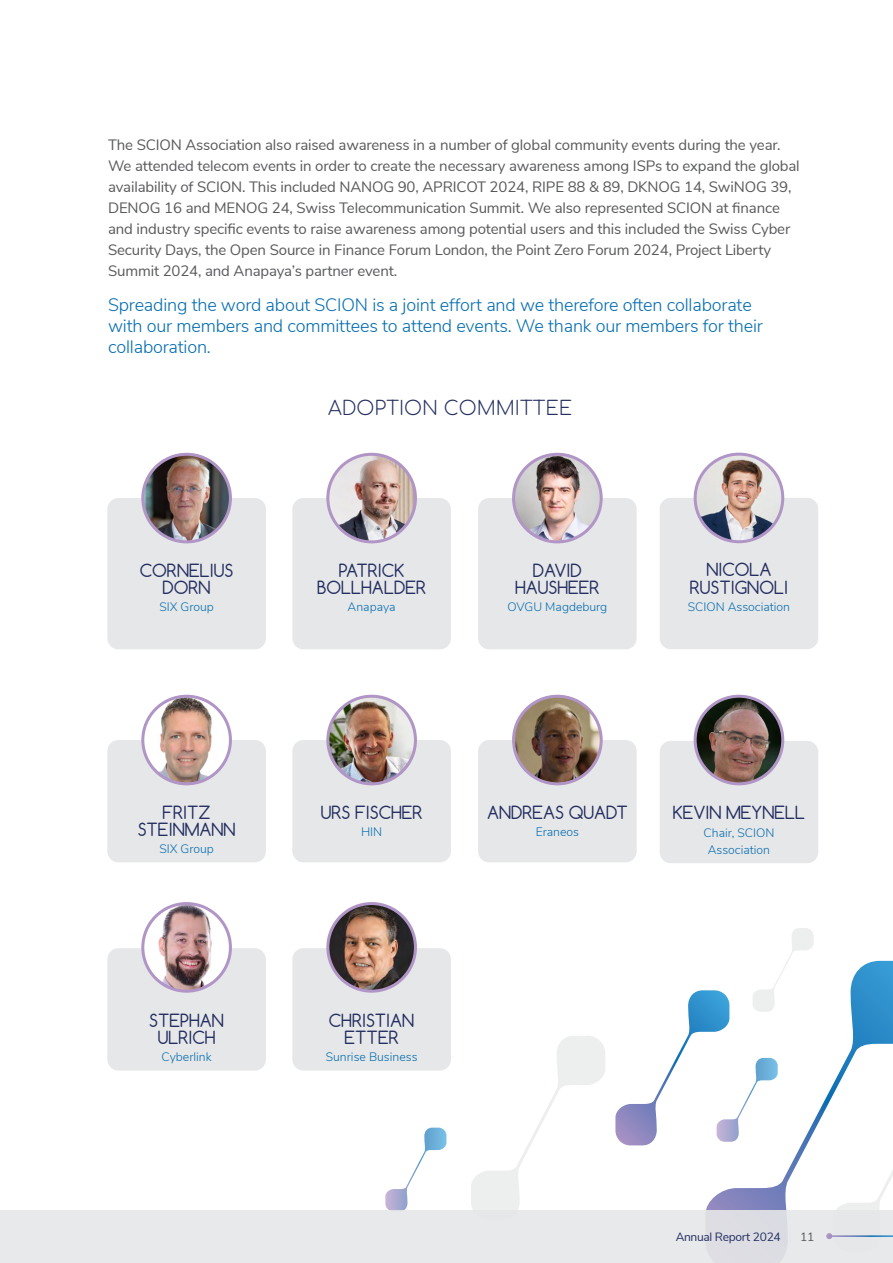
<style>
.page{position:relative;width:893px;height:1263px;background:#fff}
.page>*{position:absolute;margin:0;border:0;box-sizing:border-box;transform-origin:0 0}
.t1{font:300 19.5px "Comfortaa";color:#242e61}
.t2{font:300 18px/21px "Nunito Sans";letter-spacing:-.01em;color:#056db1}
.t3{font:17.1px/17.1px "Comfortaa";color:#242e61;text-align:center}
.t4{font:15px/21px "Nunito Sans";letter-spacing:-.01em;color:#58595b}
.t5{font:300 12.15px/17.1px "Nunito Sans";color:#056db1;text-align:center}
.t6{font:12px "Nunito Sans";letter-spacing:-.025em;color:#242e61}
.s1{color:#e6e7e8}
.s2{color:#58595b}
</style>
<div class="page">
<div style="left:107px;top:498px;width:159px;height:151px;background:#e6e7e8;border-radius:11px"></div>
<div style="left:107px;top:740px;width:159px;height:122px;background:#e6e7e8;border-radius:11px"></div>
<div style="left:660px;top:741px;width:158px;height:122px;background:#e6e7e8;border-radius:11px"></div>
<div style="left:292px;top:498px;width:159px;height:151px;background:#e6e7e8;border-radius:11px"></div>
<div style="left:292px;top:740px;width:159px;height:122px;background:#e6e7e8;border-radius:11px"></div>
<div style="left:107px;top:948px;width:159px;height:122px;background:#e6e7e8;border-radius:11px"></div>
<div style="left:478px;top:498px;width:159px;height:151px;background:#e6e7e8;border-radius:11px"></div>
<div style="left:478px;top:740px;width:159px;height:122px;background:#e6e7e8;border-radius:11px"></div>
<div style="left:292px;top:948px;width:159px;height:122px;background:#e6e7e8;border-radius:11px"></div>
<img style="left:143px;top:454px;width:87px;height:88px;border-radius:44px">
<div style="left:141px;top:453px;width:91px;height:90px;border:3px solid #b195c6;border-radius:50%"></div>
<img style="left:143px;top:696px;width:87px;height:88px;border-radius:44px">
<div style="left:141px;top:695px;width:91px;height:90px;border:3px solid #b195c6;border-radius:50%"></div>
<img style="left:695px;top:696px;width:88px;height:88px;border-radius:44px">
<div style="left:694px;top:695px;width:90px;height:90px;border:3px solid #b195c6;border-radius:50%"></div>
<img style="left:328px;top:454px;width:87px;height:88px;border-radius:44px">
<div style="left:326px;top:453px;width:91px;height:90px;border:3px solid #b195c6;border-radius:50%"></div>
<img style="left:328px;top:696px;width:87px;height:88px;border-radius:44px">
<div style="left:326px;top:695px;width:91px;height:90px;border:3px solid #b195c6;border-radius:50%"></div>
<img style="left:143px;top:903px;width:87px;height:88px;border-radius:44px">
<div style="left:141px;top:902px;width:91px;height:91px;border:3px solid #b195c6;border-radius:50%"></div>
<img style="left:514px;top:454px;width:87px;height:88px;border-radius:44px">
<div style="left:512px;top:453px;width:91px;height:90px;border:3px solid #b195c6;border-radius:50%"></div>
<img style="left:514px;top:696px;width:87px;height:88px;border-radius:44px">
<div style="left:512px;top:695px;width:91px;height:90px;border:3px solid #b195c6;border-radius:50%"></div>
<img style="left:328px;top:903px;width:87px;height:88px;border-radius:44px">
<div style="left:326px;top:902px;width:91px;height:91px;border:3px solid #b195c6;border-radius:50%"></div>
<svg style="left:706px;top:961px;width:187px;height:249px"></svg>
<svg style="left:471px;top:1036px;width:134px;height:174px"></svg>
<svg style="left:385px;top:1127px;width:61px;height:83px"></svg>
<svg style="left:615px;top:928px;width:199px;height:217px"></svg>
<svg style="left:0;top:1210px;width:893px;height:53px;background:#e6e7e9"></svg>
<div style="left:660px;top:498px;width:158px;height:151px;background:#e6e7e8;border-radius:11px"></div>
<img style="left:695px;top:454px;width:88px;height:88px;border-radius:44px">
<div style="left:694px;top:453px;width:90px;height:90px;border:3px solid #b195c6;border-radius:50%"></div>
<svg style="left:826px;top:1068px;width:67px;height:184px"></svg>
<p class="t4" style="left:108px;top:134px;width:693px">The SCION Association also raised awareness in a number of global community events during the year.<br>We attended telecom events in order to create the necessary awareness among ISPs to expand the global availability of SCION. This included NANOG 90, APRICOT 2024, RIPE 88 &amp; 89, DKNOG 14, SwiNOG 39, DENOG 16 and MENOG 24, Swiss Telecommunication Summit. We also represented SCION at finance and industry specific events to raise awareness among potential users and this included the Swiss Cyber Security Days, the Open Source in Finance Forum London, the Point Zero Forum 2024, Project Liberty Summit 2024, and Anapaya’s partner event.</p>
<p class="t2" style="left:108px;top:293px;width:656px">Spreading the word about SCION is a joint effort and we therefore often collaborate with our members and committees to attend events. We thank our members for their collaboration.</p>
<p class="t3" style="left:140px;top:561px;width:95px">CORNELIUS<br>DORN</p>
<p class="t5" style="left:159px;top:597px;width:56px">SIX Group</p>
<p class="t3" style="left:138px;top:803px;width:99px">FRITZ<br>STEINMANN</p>
<p class="t5" style="left:159px;top:839px;width:56px">SIX Group</p>
<p class="t3" style="left:149px;top:1011px;width:76px">STEPHAN<br>ULRICH</p>
<p class="t5" style="left:162px;top:1047px;width:52px">Cyberlink</p>
<h1 class="t1" style="left:328px;top:390px;width:245px">ADOPTION COMMITTEE</h1>
<p class="t3" style="left:317px;top:561px;width:110px">PATRICK<br>BOLLHALDER</p>
<p class="t5" style="left:348px;top:597px;width:50px">Anapaya</p>
<p class="t3" style="left:515px;top:561px;width:86px">DAVID<br>HAUSHEER</p>
<p class="t5" style="left:507px;top:597px;width:101px">OVGU Magdeburg</p>
<p class="t3" style="left:690px;top:561px;width:100px">NICOLA<br>RUSTIGNOLI</p>
<p class="t5" style="left:688px;top:597px;width:104px">SCION Association</p>
<p class="t3" style="left:321px;top:803px;width:103px">URS FISCHER</p>
<p class="t5" style="left:361px;top:822px;width:23px">HIN</p>
<p class="t3" style="left:329px;top:1011px;width:87px">CHRISTIAN<br>ETTER</p>
<p class="t5" style="left:326px;top:1047px;width:93px">Sunrise Business</p>
<p class="t3" style="left:487px;top:803px;width:142px">ANDREAS QUADT</p>
<p class="t5" style="left:536px;top:822px;width:45px">Eraneos</p>
<p class="t3" style="left:673px;top:804px;width:134px">KEVIN MEYNELL</p>
<p class="t5" style="left:703px;top:823px;width:72px">Chair, SCION<br>Association</p>
<p class="t6" style="left:676px;top:1228px;width:140px">Annual Report 2024 <span class="s1">|</span> <span class="s2">11</span></p>
</div>
